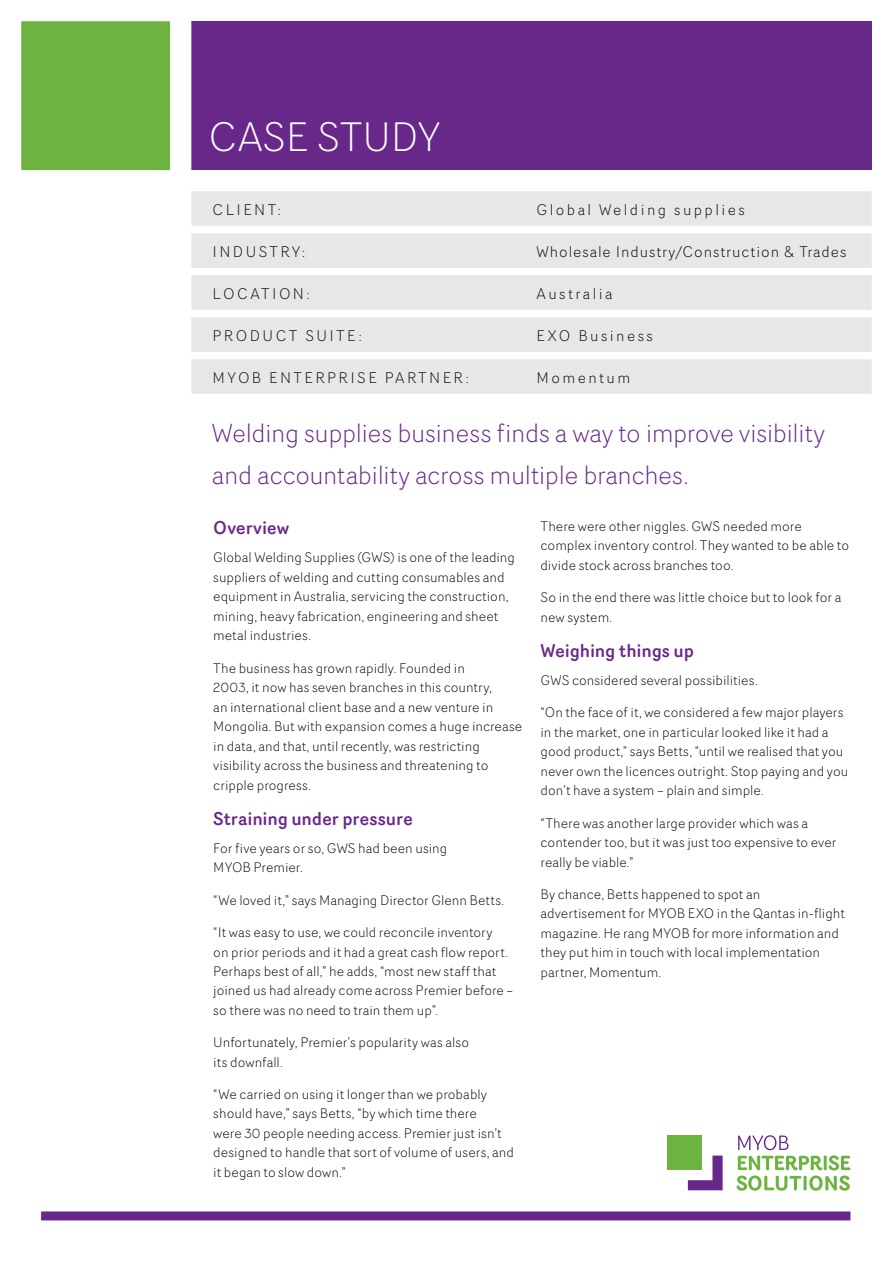
<style>
.page{position:relative;width:893px;height:1263px;background:#fff}
.page>*{position:absolute;margin:0;border:0;box-sizing:border-box;transform-origin:0 0}
.t1{font:300 40.2px "Router";color:#fff}
.t2{font:300 25.5px/42px "Router";letter-spacing:-.02em;color:#68288a}
.t3{font:500 18px "Router";letter-spacing:-.01em;color:#68288a}
.t4{font:300 15px "Router";letter-spacing:.16em;color:#000}
.t5{font:300 15px "Router";letter-spacing:.06em;color:#000}
.t6{font:300 13.5px/19.5px "Router";color:#000}
</style>
<div class="page">
<div style="left:41px;top:1211px;width:809px;height:9px;background:#68288a"></div>
<div style="left:21px;top:21px;width:851px;height:149px;background:#68288a"></div>
<div style="left:11px;top:11px;width:170px;height:170px;background:#6cb33f"></div>
<div style="left:0;top:0;width:191px;height:191px;border:21px solid #fff"></div>
<svg style="left:688px;top:1155px;width:35px;height:35px"></svg>
<div style="left:668px;top:1135px;width:34px;height:35px;background:#6cb33f"></div>
<svg style="left:737px;top:1135px;width:113px;height:56px"></svg>
<div style="left:191px;top:191px;width:681px;height:35px;background:#e6e7e8"></div>
<div style="left:191px;top:233px;width:681px;height:35px;background:#e6e7e8"></div>
<div style="left:191px;top:275px;width:681px;height:35px;background:#e6e7e8"></div>
<div style="left:191px;top:317px;width:681px;height:35px;background:#e6e7e8"></div>
<div style="left:191px;top:359px;width:681px;height:35px;background:#e6e7e8"></div>
<h1 class="t1" style="left:208px;top:108px;width:234px">CASE STUDY</h1>
<p class="t4" style="left:213px;top:199px;width:70px">CLIENT:</p>
<p class="t4" style="left:537px;top:199px;width:210px">Global Welding supplies</p>
<p class="t4" style="left:213px;top:241px;width:94px">INDUSTRY:</p>
<p class="t5" style="left:537px;top:241px;width:311px">Wholesale Industry/Construction &amp; Trades</p>
<p class="t4" style="left:213px;top:283px;width:98px">LOCATION:</p>
<p class="t4" style="left:537px;top:283px;width:77px">Australia</p>
<p class="t4" style="left:213px;top:325px;width:151px">PRODUCT SUITE:</p>
<p class="t4" style="left:537px;top:325px;width:118px">EXO Business</p>
<p class="t4" style="left:213px;top:367px;width:258px">MYOB ENTERPRISE PARTNER:</p>
<p class="t4" style="left:537px;top:367px;width:95px">Momentum</p>
<h2 class="t2" style="left:212px;top:411px;width:615px">Welding supplies business finds a way to improve visibility and accountability across multiple branches.</h2>
<h3 class="t3" style="left:213px;top:514px;width:77px">Overview</h3>
<p class="t6" style="left:213px;top:547px;width:303px">Global Welding Supplies (GWS) is one of the leading suppliers of welding and cutting consumables and equipment in Australia, servicing the construction, mining, heavy fabrication, engineering and sheet metal industries.</p>
<p class="t6" style="left:213px;top:658px;width:311px">The business has grown rapidly. Founded in<br>2003, it now has seven branches in this country,<br>an international client base and a new venture in Mongolia. But with expansion comes a huge increase in data, and that, until recently, was restricting visibility across the business and threatening to cripple progress.</p>
<h3 class="t3" style="left:213px;top:805px;width:201px">Straining under pressure</h3>
<p class="t6" style="left:213px;top:838px;width:235px">For five years or so, GWS had been using<br>MYOB Premier.</p>
<p class="t6" style="left:213px;top:890px;width:292px">“We loved it,” says Managing Director Glenn Betts.</p>
<p class="t6" style="left:213px;top:922px;width:301px">“It was easy to use, we could reconcile inventory<br>on prior periods and it had a great cash flow report.<br>Perhaps best of all,” he adds, “most new staff that joined us had already come across Premier before – so there was no need to train them up”.</p>
<p class="t6" style="left:213px;top:1032px;width:257px">Unfortunately, Premier’s popularity was also its downfall.</p>
<p class="t6" style="left:213px;top:1084px;width:302px">“We carried on using it longer than we probably should have,” says Betts, “by which time there<br>were 30 people needing access. Premier just isn’t designed to handle that sort of volume of users, and it began to slow down.”</p>
<p class="t6" style="left:540px;top:516px;width:310px">There were other niggles. GWS needed more complex inventory control. They wanted to be able to divide stock across branches too.</p>
<p class="t6" style="left:540px;top:587px;width:302px">So in the end there was little choice but to look for a new system.</p>
<h3 class="t3" style="left:540px;top:637px;width:155px">Weighing things up</h3>
<p class="t6" style="left:540px;top:670px;width:219px">GWS considered several possibilities.</p>
<p class="t6" style="left:540px;top:702px;width:309px">“On the face of it, we considered a few major players in the market, one in particular looked like it had a good product,” says Betts, “until we realised that you never own the licences outright. Stop paying and you don’t have a system – plain and simple.</p>
<p class="t6" style="left:540px;top:812px;width:297px">“There was another large provider which was a contender too, but it was just too expensive to ever really be viable.”</p>
<p class="t6" style="left:540px;top:884px;width:306px">By chance, Betts happened to spot an advertisement for MYOB EXO in the Qantas in-flight magazine. He rang MYOB for more information and they put him in touch with local implementation partner, Momentum.</p>
</div>
